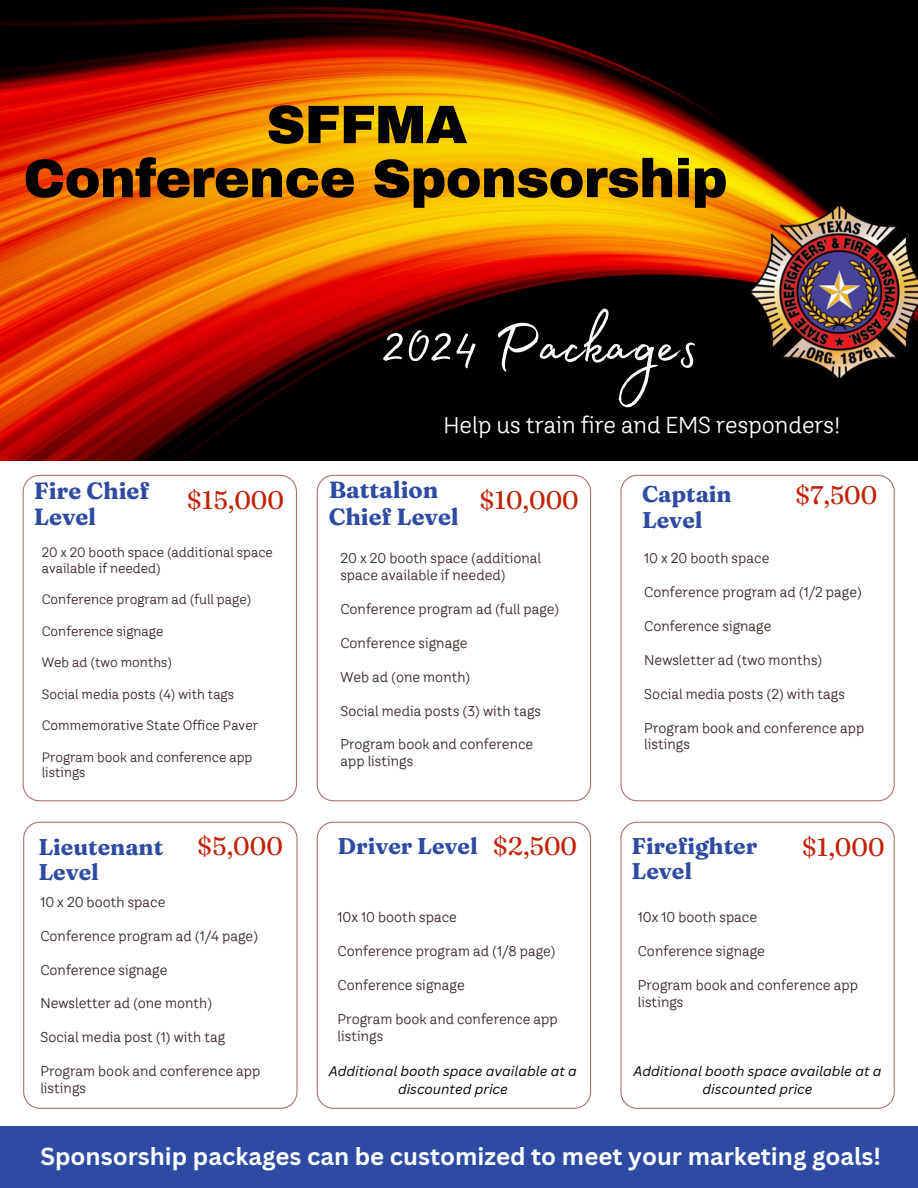
<style>
.page{position:relative;width:918px;height:1188px;background:#fff}
.page>*{position:absolute;margin:0;border:0;box-sizing:border-box;transform-origin:0 0}
.t1{font:79.8px "Madelyn Fill";color:#fff}
.t2{font:900 54.15px "Archivo";letter-spacing:-.015em;color:#000}
.t3{font:25.5px "Fraunces 9 pt";color:#c12207}
.t4{font:700 24px "Canva Sans";color:#fff}
.t5{font:700 23.4px/25.8px "Fraunces 9 pt";color:#2f4aa3}
.t6{font:22.95px "TT Hazelnuts";color:#fff}
.t7{font:700 22.8px/25.8px "Fraunces 9 pt";color:#2f4aa3}
.t8{font:14.1px/17px "TT Hazelnuts";color:#382525}
.t9{font:13.5px/15.8px "TT Hazelnuts";color:#382525}
.t10{font:italic 13.5px/18px "Canva Sans";color:#000;text-align:center}
</style>
<div class="page">
<svg style="left:23px;top:475px;width:274px;height:326px"></svg>
<div style="left:0;top:1126px;width:918px;height:62px;background:#2f4aa3"></div>
<svg style="left:317px;top:475px;width:274px;height:326px"></svg>
<svg style="left:23px;top:822px;width:275px;height:286px"></svg>
<svg style="left:317px;top:822px;width:274px;height:286px"></svg>
<svg style="left:620px;top:822px;width:275px;height:286px"></svg>
<img style="left:0;top:0;width:918px;height:460px">
<svg style="left:620px;top:475px;width:275px;height:326px"></svg>
<img style="left:744px;top:196px;width:174px;height:191px">
<p class="t2" style="left:266px;top:96px;width:203px">SFFMA</p>
<p class="t2" style="left:23px;top:150px;width:706px">Conference Sponsorship</p>
<p class="t1" style="left:381px;top:285px;width:319px">2024 Packages</p>
<p class="t5" style="left:34px;top:478px;width:117px">Fire Chief<br>Level</p>
<p class="t3" style="left:187px;top:484px;width:99px">$15,000</p>
<p class="t9" style="left:42px;top:544px;width:233px">20 x 20 booth space (additional space available if needed)</p>
<p class="t9" style="left:42px;top:591px;width:211px">Conference program ad (full page)</p>
<p class="t9" style="left:42px;top:623px;width:123px">Conference signage</p>
<p class="t9" style="left:42px;top:654px;width:132px">Web ad (two months)</p>
<p class="t9" style="left:42px;top:686px;width:194px">Social media posts (4) with tags</p>
<p class="t9" style="left:42px;top:717px;width:218px">Commemorative State Office Paver</p>
<p class="t9" style="left:42px;top:749px;width:212px">Program book and conference app listings</p>
<p class="t6" style="left:444px;top:411px;width:399px">Help us train fire and EMS responders!</p>
<p class="t5" style="left:329px;top:476px;width:132px;line-height:27px">Battalion<br>Chief Level</p>
<p class="t7" style="left:642px;top:481px;width:91px">Captain<br>Level</p>
<p class="t3" style="left:479px;top:484px;width:101px">$10,000</p>
<p class="t3" style="left:795px;top:479px;width:84px">$7,500</p>
<p class="t8" style="left:340px;top:550px;width:202px">20 x 20 booth space (additional space available if needed)</p>
<p class="t8" style="left:340px;top:600px;width:221px">Conference program ad (full page)</p>
<p class="t8" style="left:340px;top:634px;width:129px">Conference signage</p>
<p class="t8" style="left:340px;top:668px;width:132px">Web ad (one month)</p>
<p class="t8" style="left:340px;top:702px;width:202px">Social media posts (3) with tags</p>
<p class="t8" style="left:340px;top:736px;width:194px">Program book and conference app listings</p>
<p class="t8" style="left:644px;top:550px;width:127px">10 x 20 booth space</p>
<p class="t8" style="left:644px;top:583px;width:219px">Conference program ad (1/2 page)</p>
<p class="t8" style="left:644px;top:617px;width:129px">Conference signage</p>
<p class="t8" style="left:644px;top:651px;width:180px">Newsletter ad (two months)</p>
<p class="t8" style="left:644px;top:685px;width:202px">Social media posts (2) with tags</p>
<p class="t8" style="left:644px;top:719px;width:222px">Program book and conference app listings</p>
<p class="t7" style="left:39px;top:833px;width:126px">Lieutenant<br>Level</p>
<p class="t3" style="left:197px;top:830px;width:87px">$5,000</p>
<p class="t7" style="left:338px;top:833px;width:142px">Driver Level</p>
<p class="t3" style="left:493px;top:830px;width:86px">$2,500</p>
<p class="t7" style="left:632px;top:834px;width:127px;line-height:24.8px">Firefighter<br>Level</p>
<p class="t3" style="left:802px;top:832px;width:84px">$1,000</p>
<p class="t8" style="left:40px;top:894px;width:127px">10 x 20 booth space</p>
<p class="t8" style="left:40px;top:927px;width:219px">Conference program ad (1/4 page)</p>
<p class="t8" style="left:40px;top:961px;width:129px">Conference signage</p>
<p class="t8" style="left:40px;top:995px;width:173px">Newsletter ad (one month)</p>
<p class="t8" style="left:40px;top:1029px;width:186px">Social media post (1) with tag</p>
<p class="t8" style="left:40px;top:1062px;width:222px">Program book and conference app listings</p>
<p class="t8" style="left:338px;top:908px;width:121px">10x 10 booth space</p>
<p class="t8" style="left:338px;top:942px;width:220px">Conference program ad (1/8 page)</p>
<p class="t8" style="left:338px;top:976px;width:129px">Conference signage</p>
<p class="t8" style="left:338px;top:1010px;width:222px">Program book and conference app listings</p>
<p class="t8" style="left:638px;top:908px;width:121px">10x 10 booth space</p>
<p class="t8" style="left:638px;top:942px;width:129px">Conference signage</p>
<p class="t8" style="left:638px;top:976px;width:222px">Program book and conference app listings</p>
<p class="t10" style="left:329px;top:1062px;width:250px">Additional booth space available at a discounted price</p>
<p class="t10" style="left:633px;top:1062px;width:250px">Additional booth space available at a discounted price</p>
<p class="t4" style="left:40px;top:1139px;width:842px">Sponsorship packages can be customized to meet your marketing goals!</p>
</div>
